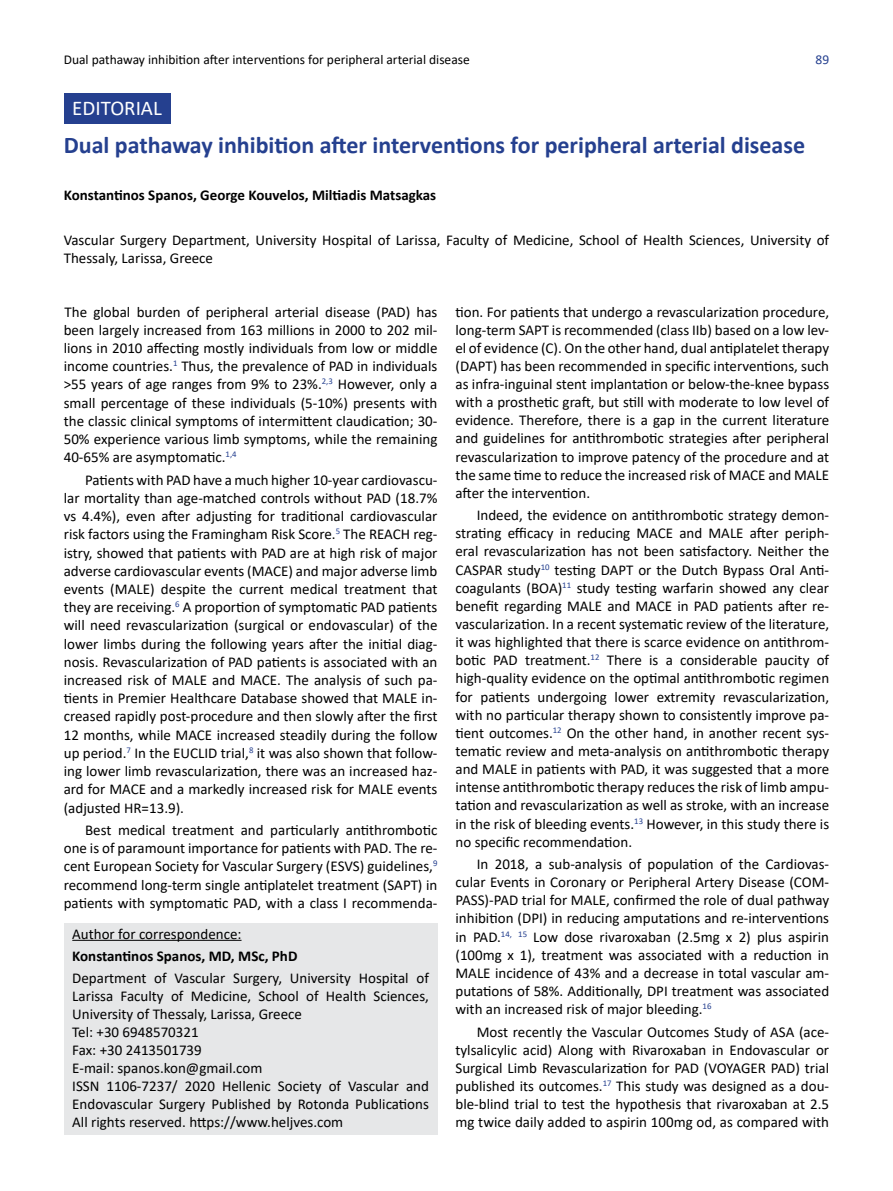
<style>
.page{position:relative;width:893px;height:1191px;background:#fff}
.page>*{position:absolute;margin:0;border:0;box-sizing:border-box;transform-origin:0 0}
.t1{font:700 24px "Calibri";color:#25408f}
.t2{font:21px "Calibri";color:#fff}
.t3{font:15px/18.1px "Calibri";color:#000;text-align:justify}
.t4{font:700 15px "Calibri";color:#000}
.t5{font:13.5px "Calibri";color:#000}
.t6{font:13.5px "Calibri";color:#25408f}
</style>
<div class="page">
<div style="left:64px;top:923px;width:373px;height:23px;background:#e6e7e8"></div>
<hr style="left:72px;top:939px;width:170px;height:1px;background:#000">
<div style="left:64px;top:945px;width:373px;height:24px;background:#e6e7e8"></div>
<div style="left:64px;top:967px;width:373px;height:60px;background:#e6e7e8"></div>
<div style="left:64px;top:1021px;width:373px;height:24px;background:#e6e7e8"></div>
<div style="left:64px;top:1039px;width:373px;height:24px;background:#e6e7e8"></div>
<div style="left:64px;top:1057px;width:373px;height:24px;background:#e6e7e8"></div>
<div style="left:64px;top:1075px;width:373px;height:60px;background:#e6e7e8"></div>
<div style="left:64px;top:94px;width:106px;height:30px;background:#25408f"></div>
<p class="t5" style="left:64px;top:50px;width:408px">Dual pathaway inhibition after interventions for peripheral arterial disease</p>
<p class="t6" style="left:815px;top:50px;width:15px">89</p>
<h2 class="t2" style="left:72px;top:94px;width:91px">EDITORIAL</h2>
<h1 class="t1" style="left:64px;top:128px;width:743px">Dual pathaway inhibition after interventions for peripheral arterial disease</h1>
<p class="t4" style="left:64px;top:185px;width:374px">Konstantinos Spanos, George Kouvelos, Miltiadis Matsagkas</p>
<p class="t3" style="left:64px;top:230px;width:767px">Vascular Surgery Department, University Hospital of Larissa, Faculty of Medicine, School of Health Sciences, University of<br>Thessaly, Larissa, Greece</p>
<p class="t3" style="left:64px;top:302px;width:375px">The global burden of peripheral arterial disease (PAD) has been largely increased from 163 millions in 2000 to 202 mil&shy;lions in 2010 affecting mostly individuals from low or middle income countries.<sup>1</sup> Thus, the prevalence of PAD in individuals &gt;55 years of age ranges from 9% to 23%.<sup>2,3</sup> However, only a small percentage of these individuals (5-10%) presents with the classic clinical symptoms of intermittent claudication; 30- 50% experience various limb symptoms, while the remaining 40-65% are asymptomatic.<sup>1,4</sup></p>
<p class="t3" style="left:64px;top:470px;width:375px;text-indent:21px">Patients with PAD have a much higher 10-year cardiovascu&shy;lar mortality than age-matched controls without PAD (18.7% vs 4.4%), even after adjusting for traditional cardiovascular risk factors using the Framingham Risk Score.<sup>5</sup> The REACH reg&shy;istry, showed that patients with PAD are at high risk of major adverse cardiovascular events (MACE) and major adverse limb events (MALE) despite the current medical treatment that they are receiving.<sup>6</sup> A proportion of symptomatic PAD patients will need revascularization (surgical or endovascular) of the lower limbs during the following years after the initial diag&shy;nosis. Revascularization of PAD patients is associated with an increased risk of MALE and MACE. The analysis of such pa&shy;tients in Premier Healthcare Database showed that MALE in&shy;creased rapidly post-procedure and then slowly after the first 12 months, while MACE increased steadily during the follow up period.<sup>7</sup> In the EUCLID trial,<sup>8</sup> it was also shown that follow&shy;ing lower limb revascularization, there was an increased haz&shy;ard for MACE and a markedly increased risk for MALE events (adjusted HR=13.9).</p>
<p class="t3" style="left:64px;top:820px;width:375px;text-indent:21px">Best medical treatment and particularly antithrombotic one is of paramount importance for patients with PAD. The re&shy;cent European Society for Vascular Surgery (ESVS) guidelines,<sup>9 </sup>recommend long-term single antiplatelet treatment (SAPT) in patients with symptomatic PAD, with a class I recommenda-</p>
<p class="t3" style="left:72px;top:924px;width:171px">Author for correspondence:</p>
<p class="t4" style="left:72px;top:945px;width:227px">Konstantinos Spanos, MD, MSc, PhD</p>
<p class="t3" style="left:72px;top:968px;width:358px;text-align:left">Department of Vascular Surgery, University Hospital of Larissa Faculty of Medicine, School of Health Sciences, University of Thessaly, Larissa, Greece<br>Tel: +30 6948570321<br>Fax: +30 2413501739<br>E-mail: spanos.kon@gmail.com<br>ISSN 1106-7237/ 2020 Hellenic Society of Vascular and Endovascular Surgery Published by Rotonda Publications All rights reserved. https://www.heljves.com</p>
<p class="t3" style="left:455px;top:302px;width:375px">tion. For patients that undergo a revascularization procedure, long-term SAPT is recommended (class IIb) based on a low lev&shy;el of evidence (C). On the other hand, dual antiplatelet therapy (DAPT) has been recommended in specific interventions, such as infra-inguinal stent implantation or below-the-knee bypass with a prosthetic graft, but still with moderate to low level of evidence. Therefore, there is a gap in the current literature and guidelines for antithrombotic strategies after peripheral revascularization to improve patency of the procedure and at the same time to reduce the increased risk of MACE and MALE after the intervention.</p>
<p class="t3" style="left:455px;top:506px;width:375px;text-indent:21px">Indeed, the evidence on antithrombotic strategy demon&shy;strating efficacy in reducing MACE and MALE after periph&shy;eral revascularization has not been satisfactory. Neither the CASPAR study<sup>10</sup> testing DAPT or the Dutch Bypass Oral Anti&shy;coagulants (BOA)<sup>11</sup> study testing warfarin showed any clear benefit regarding MALE and MACE in PAD patients after re&shy;vascularization. In a recent systematic review of the literature, it was highlighted that there is scarce evidence on antithrom&shy;botic PAD treatment.<sup>12</sup> There is a considerable paucity of high-quality evidence on the optimal antithrombotic regimen for patients undergoing lower extremity revascularization, with no particular therapy shown to consistently improve pa&shy;tient outcomes.<sup>12</sup> On the other hand, in another recent sys&shy;tematic review and meta-analysis on antithrombotic therapy and MALE in patients with PAD, it was suggested that a more intense antithrombotic therapy reduces the risk of limb ampu&shy;tation and revascularization as well as stroke, with an increase in the risk of bleeding events.<sup>13</sup> However, in this study there is no specific recommendation.</p>
<p class="t3" style="left:455px;top:854px;width:375px;text-indent:21px">In 2018, a sub-analysis of population of the Cardiovas&shy;cular Events in Coronary or Peripheral Artery Disease (COM-PASS)-PAD trial for MALE, confirmed the role of dual pathway inhibition (DPI) in reducing amputations and re-interventions in PAD.<sup>14,</sup> <sup>15</sup> Low dose rivaroxaban (2.5mg x 2) plus aspirin (100mg x 1), treatment was associated with a reduction in MALE incidence of 43% and a decrease in total vascular am&shy;putations of 58%. Additionally, DPI treatment was associated with an increased risk of major bleeding.<sup>16</sup></p>
<p class="t3" style="left:455px;top:1022px;width:375px;text-indent:21px">Most recently the Vascular Outcomes Study of ASA (ace&shy;tylsalicylic acid) Along with Rivaroxaban in Endovascular or Surgical Limb Revascularization for PAD (VOYAGER PAD) trial published its outcomes.<sup>17</sup> This study was designed as a dou&shy;ble-blind trial to test the hypothesis that rivaroxaban at 2.5 mg twice daily added to aspirin 100mg od, as compared with</p>
</div>
